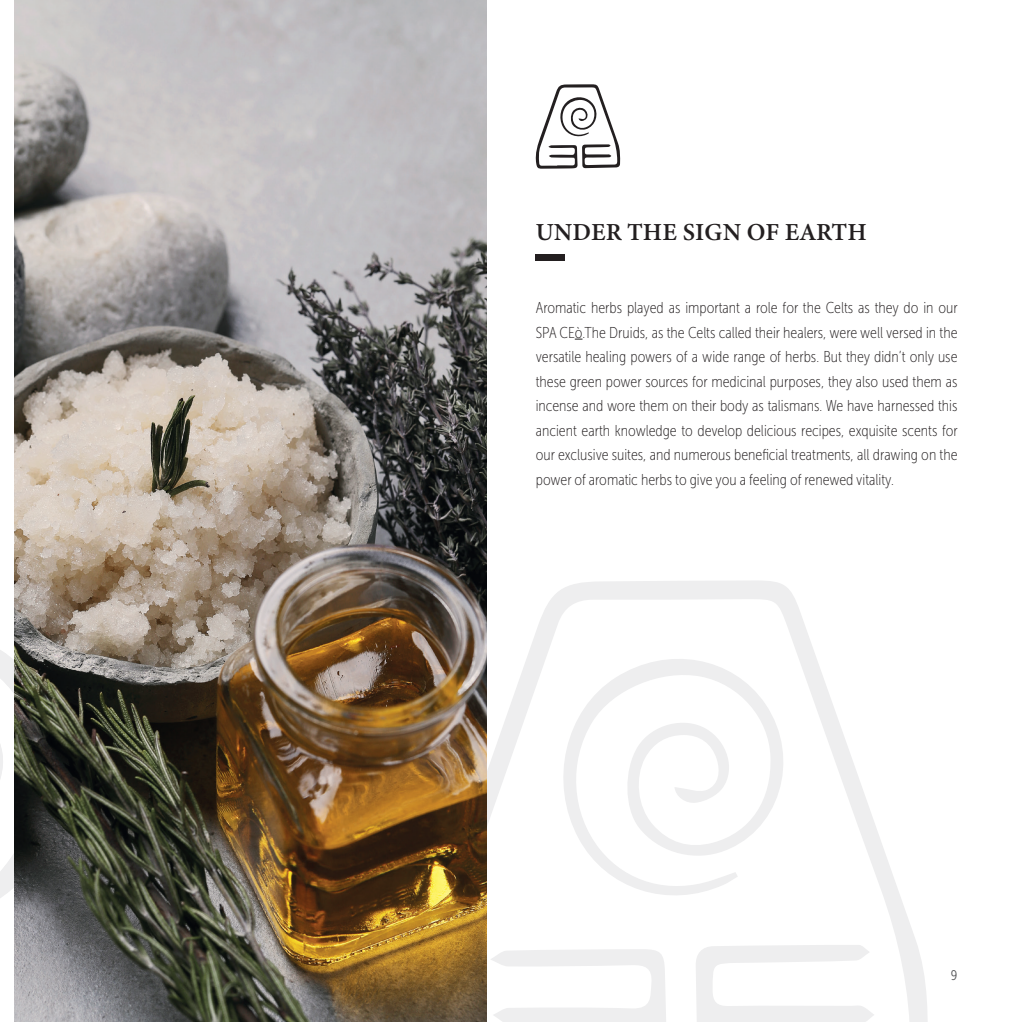
<style>
.page{position:relative;width:1022px;height:1022px;background:#fff}
.page>*{position:absolute;margin:0;border:0;box-sizing:border-box;transform-origin:0 0}
.t1{font:24.5px "Minion Variable Concept";letter-spacing:.005em;color:#231f20}
.t2{font:15.75px/24.5px "Museo Sans Cond 100";color:#231f20;text-align:justify}
.t3{font:14px "Museo Sans Cond 300";color:#57585a}
</style>
<div class="page">
<svg style="left:0;top:626px;width:15px;height:311px"></svg>
<svg style="left:486px;top:580px;width:442px;height:442px"></svg>
<svg style="left:548px;top:645px;width:255px;height:265px"></svg>
<svg style="left:535px;top:84px;width:85px;height:85px"></svg>
<div style="left:536px;top:254px;width:29px;height:7px;background:#231f20"></div>
<img style="left:15px;top:0;width:471px;height:1022px">
<p class="t1" style="left:536px;top:215px;width:333px">UNDER THE SIGN OF EARTH</p>
<p class="t2" style="left:536px;top:296px;width:423px">Aromatic herbs played as important a role for the Celts as they do in our SPA CEò.The Druids, as the Celts called their healers, were well versed in the versatile healing powers of a wide range of herbs. But they didn’t only use these green power sources for medicinal purposes, they also used them as incense and wore them on their body as talismans. We have harnessed this ancient earth knowledge to develop delicious recipes, exquisite scents for our exclusive suites, and numerous beneficial treatments, all drawing on the power of aromatic herbs to give you a feeling of renewed vitality.</p>
<p class="t3" style="left:951px;top:968px;width:8px">9</p>
</div>
